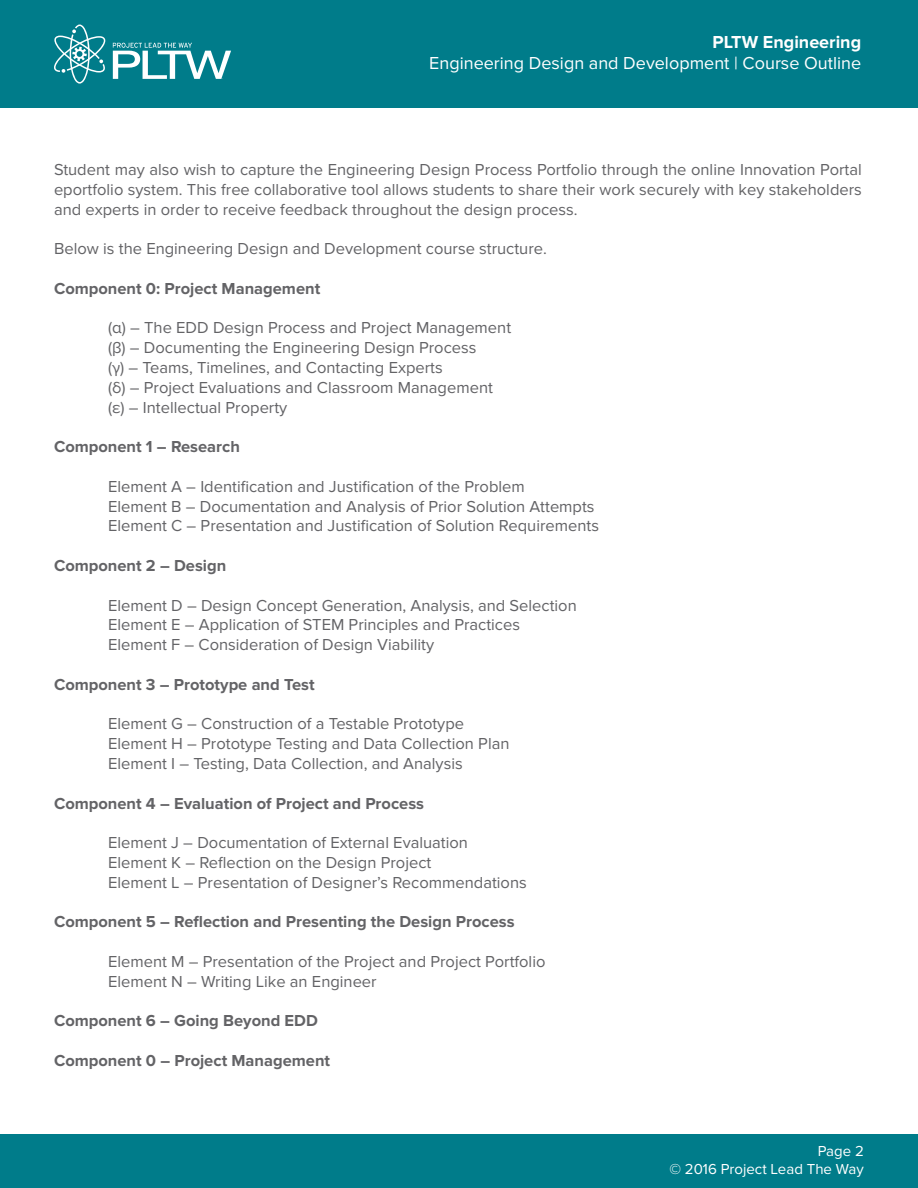
<style>
.page{position:relative;width:918px;height:1188px;background:#fff}
.page>*{position:absolute;margin:0;border:0;box-sizing:border-box;transform-origin:0 0}
.t1{font:18px "Proxima Nova";color:#fff}
.t2{font:700 18px "Proxima Nova";color:#fff}
.t3{font:16.5px/19.8px "Proxima Nova";color:#636366;text-align:justify}
.t4{font:700 16.5px "Proxima Nova";color:#636366}
.t5{font:15px "Proxima Nova";color:#fff}
</style>
<div class="page">
<div style="left:0;top:1134px;width:918px;height:54px;background:#007c8a"></div>
<div style="left:0;top:0;width:918px;height:108px;background:#007c8a"></div>
<svg style="left:113px;top:43px;width:118px;height:36px"></svg>
<svg style="left:54px;top:25px;width:51px;height:59px"></svg>
<p class="t2" style="left:712px;top:32px;width:150px">PLTW Engineering</p>
<p class="t1" style="left:429px;top:53px;width:434px">Engineering Design and Development | Course Outline</p>
<p class="t3" style="left:54px;top:160px;width:809px">Student may also wish to capture the Engineering Design Process Portfolio through the online Innovation Portal eportfolio system. This free collaborative tool allows students to share their work securely with key stakeholders and experts in order to receive feedback throughout the design process.</p>
<p class="t3" style="left:54px;top:239px;width:494px">Below is the Engineering Design and Development course structure.</p>
<p class="t4" style="left:54px;top:279px;width:268px">Component 0: Project Management</p>
<p class="t3" style="left:108px;top:319px;width:405px">(α) – The EDD Design Process and Project Management</p>
<p class="t3" style="left:108px;top:338px;width:370px">(β) – Documenting the Engineering Design Process</p>
<p class="t3" style="left:108px;top:358px;width:336px">(γ) – Teams, Timelines, and Contacting Experts</p>
<p class="t3" style="left:108px;top:378px;width:386px">(δ) – Project Evaluations and Classroom Management</p>
<p class="t3" style="left:108px;top:398px;width:181px">(ε) – Intellectual Property</p>
<p class="t4" style="left:54px;top:437px;width:187px">Component 1 – Research</p>
<p class="t3" style="left:108px;top:477px;width:418px">Element A – Identification and Justification of the Problem</p>
<p class="t3" style="left:108px;top:497px;width:488px">Element B – Documentation and Analysis of Prior Solution Attempts</p>
<p class="t3" style="left:108px;top:517px;width:493px">Element C – Presentation and Justification of Solution Requirements</p>
<p class="t4" style="left:54px;top:556px;width:174px">Component 2 – Design</p>
<p class="t3" style="left:108px;top:596px;width:470px">Element D – Design Concept Generation, Analysis, and Selection</p>
<p class="t3" style="left:108px;top:616px;width:414px">Element E – Application of STEM Principles and Practices</p>
<p class="t3" style="left:108px;top:635px;width:328px">Element F – Consideration of Design Viability</p>
<p class="t4" style="left:54px;top:675px;width:262px">Component 3 – Prototype and Test</p>
<p class="t3" style="left:108px;top:715px;width:358px">Element G – Construction of a Testable Prototype</p>
<p class="t3" style="left:108px;top:734px;width:403px">Element H – Prototype Testing and Data Collection Plan</p>
<p class="t3" style="left:108px;top:754px;width:356px">Element I – Testing, Data Collection, and Analysis</p>
<p class="t4" style="left:54px;top:794px;width:372px">Component 4 – Evaluation of Project and Process</p>
<p class="t3" style="left:108px;top:833px;width:362px">Element J – Documentation of External Evaluation</p>
<p class="t3" style="left:108px;top:853px;width:325px">Element K – Reflection on the Design Project</p>
<p class="t3" style="left:108px;top:873px;width:420px">Element L – Presentation of Designer’s Recommendations</p>
<p class="t4" style="left:54px;top:912px;width:462px">Component 5 – Reflection and Presenting the Design Process</p>
<p class="t3" style="left:108px;top:952px;width:439px">Element M – Presentation of the Project and Project Portfolio</p>
<p class="t3" style="left:108px;top:972px;width:270px">Element N – Writing Like an Engineer</p>
<p class="t4" style="left:54px;top:1011px;width:265px">Component 6 – Going Beyond EDD</p>
<p class="t4" style="left:54px;top:1051px;width:278px">Component 0 – Project Management</p>
<p class="t5" style="left:818px;top:1144px;width:48px">Page 2</p>
<p class="t5" style="left:669px;top:1161px;width:49px">© 2016</p>
<p class="t5" style="left:705px;top:1162px;width:160px">© Project Lead The Way</p>
</div>
